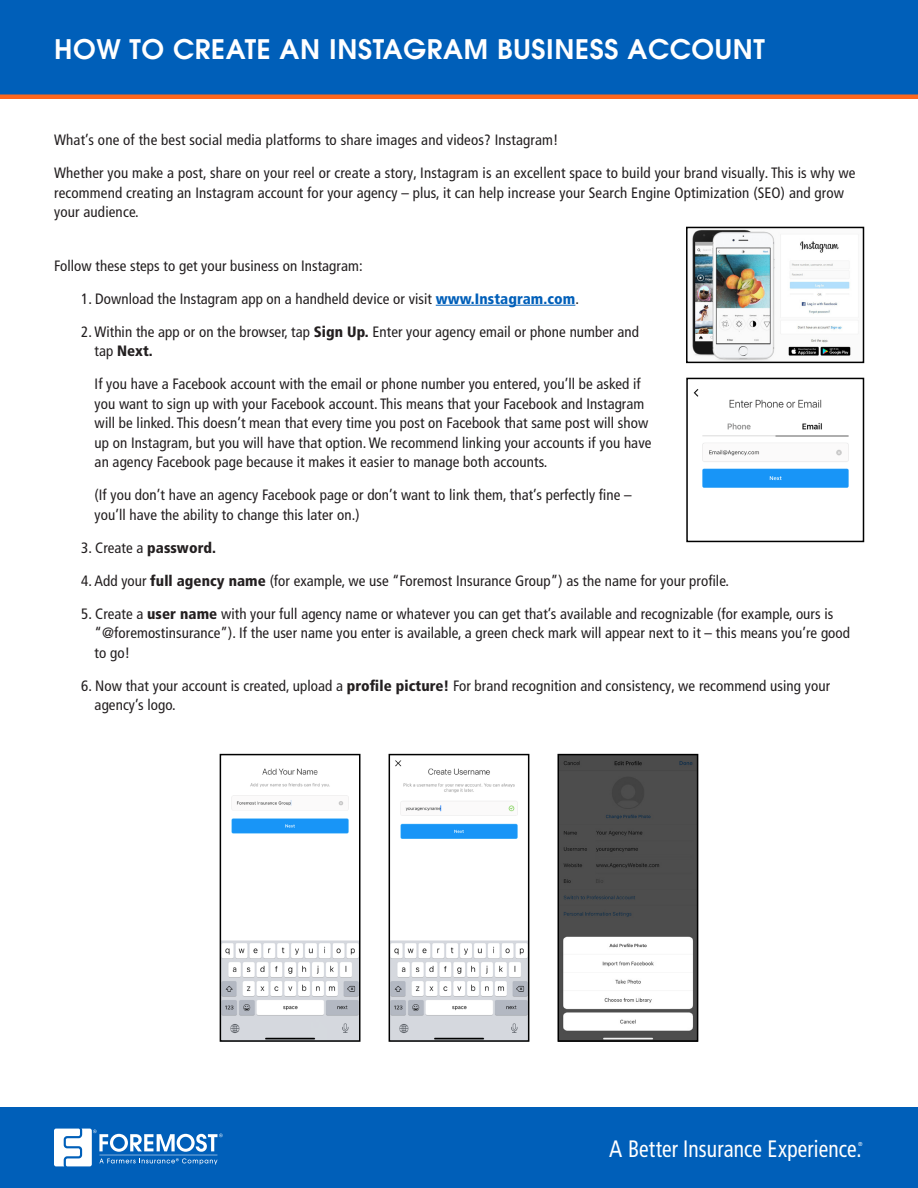
<style>
.page{position:relative;width:918px;height:1188px;background:#fff}
.page>*{position:absolute;margin:0;border:0;box-sizing:border-box;transform-origin:0 0}
.t1{font:600 27px "ITC Avant Garde Pro";letter-spacing:.025em;color:#fff}
.t2{font:condensed 23.7px "Frutiger";letter-spacing:-.01em;color:#fff}
.t3{font:condensed 15px/19.5px "Frutiger LT Pro";letter-spacing:.005em;color:#231f20}
.t4{font:condensed 5.85px "Frutiger";color:#fff}
.s1{font-weight:900;color:#005fb9}
.s2{font-weight:900}
</style>
<div class="page">
<hr style="left:436px;top:305px;width:139px;height:1px;background:#005fb9">
<div style="left:0;top:0;width:918px;height:95px;background:#005fb9"></div>
<div style="left:0;top:1107px;width:918px;height:81px;background:#005fb9"></div>
<svg style="left:54px;top:1129px;width:169px;height:37px"></svg>
<div style="left:0;top:94px;width:918px;height:5px;background:#ff671d"></div>
<img style="left:693px;top:389px;width:156px;height:99px">
<div style="left:686px;top:378px;width:178px;height:164px;border:2px solid #000"></div>
<img style="left:223px;top:768px;width:134px;height:271px">
<div style="left:220px;top:754px;width:140px;height:288px;border:2px solid #000"></div>
<img style="left:392px;top:760px;width:134px;height:279px">
<div style="left:389px;top:754px;width:140px;height:288px;border:2px solid #000"></div>
<img style="left:561px;top:757px;width:134px;height:282px">
<div style="left:558px;top:754px;width:140px;height:288px;border:2px solid #000"></div>
<img style="left:692px;top:230px;width:167px;height:130px">
<div style="left:686px;top:227px;width:178px;height:136px;border:2px solid #000"></div>
<p class="t1" style="left:54px;top:32px;width:712px">HOW TO CREATE AN INSTAGRAM BUSINESS ACCOUNT</p>
<p class="t3" style="left:54px;top:131px;width:506px">What’s one of the best social media platforms to share images and videos? Instagram!</p>
<p class="t3" style="left:54px;top:164px;width:803px">Whether you make a post, share on your reel or create a story, Instagram is an excellent space to build your brand visually. This is why we recommend creating an Instagram account for your agency – plus, it can help increase your Search Engine Optimization (SEO) and grow your audience.</p>
<p class="t3" style="left:54px;top:256px;width:310px">Follow these steps to get your business on Instagram:</p>
<p class="t3" style="left:81px;top:289px;width:499px">1. Download the Instagram app on a handheld device or visit <span class="s1">www.Instagram.com</span>.</p>
<p class="t3" style="left:95px;top:322px;width:546px;text-indent:-14px">2. Within the app or on the browser, tap <span class="s2">Sign Up.</span> Enter your agency email or phone number and tap <span class="s2">Next.</span></p>
<p class="t3" style="left:95px;top:374px;width:558px">If you have a Facebook account with the email or phone number you entered, you’ll be asked if you want to sign up with your Facebook account. This means that your Facebook and Instagram will be linked. This doesn’t mean that every time you post on Facebook that same post will show up on Instagram, but you will have that option. We recommend linking your accounts if you have an agency Facebook page because it makes it easier to manage both accounts.</p>
<p class="t3" style="left:95px;top:485px;width:539px">(If you don’t have an agency Facebook page or don’t want to link them, that’s perfectly fine – you’ll have the ability to change this later on.)</p>
<p class="t3" style="left:81px;top:538px;width:136px">3. Create a <span class="s2">password.</span></p>
<p class="t3" style="left:81px;top:571px;width:649px">4. Add your <span class="s2">full agency name</span> (for example, we use “Foremost Insurance Group”) as the name for your profile.</p>
<p class="t3" style="left:95px;top:604px;width:757px;text-indent:-14px">5. Create a <span class="s2">user name</span> with your full agency name or whatever you can get that’s available and recognizable (for example, ours is “@foremostinsurance”). If the user name you enter is available, a green check mark will appear next to it – this means you’re good to go!</p>
<p class="t3" style="left:95px;top:676px;width:737px;text-indent:-14px">6. Now that your account is created, upload a <span class="s2">profile picture!</span> For brand recognition and consistency, we recommend using your agency’s logo.</p>
<p class="t2" style="left:609px;top:1135px;width:254px">A Better Insurance Experience.</p>
<p class="t4" style="left:858px;top:1140px;width:6px">®</p>
</div>
